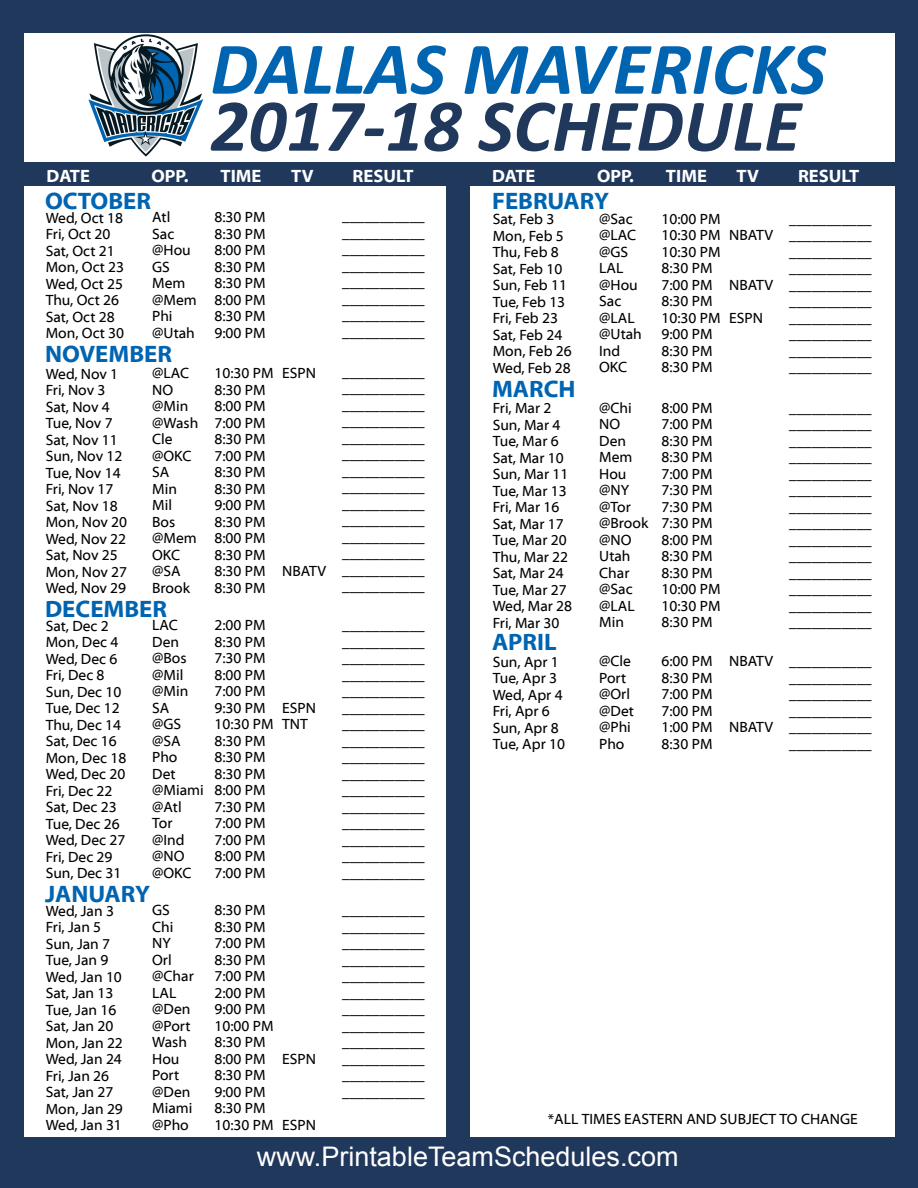
<style>
.page{position:relative;width:918px;height:1188px;background:#fff}
.page>*{position:absolute;margin:0;border:0;box-sizing:border-box;transform-origin:0 0}
.t1{font:italic 700 75px "Calibri";color:#0064b1}
.t2{font:italic 700 75px "Calibri";color:#20385b}
.t3{font:27px "Arial";color:#fff}
.t4{font:700 24px "Myriad Web Pro";color:#0064b1}
.t5{font:700 18px "Myriad Web Pro";color:#fff}
.t6{font:15px/16.5px "Myriad Web Pro";color:#000}
</style>
<div class="page">
<div style="left:0;top:1137px;width:918px;height:51px;background:#20385b"></div>
<div style="left:0;top:0;width:918px;height:33px;background:#20385b"></div>
<div style="left:0;top:162px;width:918px;height:24px;background:#20385b"></div>
<div style="left:0;top:20px;width:24px;height:1141px;background:#20385b"></div>
<div style="left:446px;top:180px;width:24px;height:981px;background:#20385b"></div>
<div style="left:896px;top:20px;width:22px;height:1141px;background:#20385b"></div>
<img style="left:89px;top:34px;width:114px;height:122px">
<h1 class="t1" style="left:210px;top:21px;width:617px">DALLAS MAVERICKS</h1>
<h1 class="t2" style="left:210px;top:78px;width:592px">2017-18 SCHEDULE</h1>
<p class="t5" style="left:46px;top:166px;width:45px">DATE</p>
<p class="t5" style="left:152px;top:166px;width:38px">OPP.</p>
<p class="t5" style="left:220px;top:166px;width:42px">TIME</p>
<p class="t5" style="left:291px;top:166px;width:24px">TV</p>
<p class="t5" style="left:353px;top:166px;width:63px">RESULT</p>
<p class="t5" style="left:492px;top:166px;width:45px">DATE</p>
<p class="t5" style="left:597px;top:166px;width:38px">OPP.</p>
<p class="t5" style="left:666px;top:166px;width:42px">TIME</p>
<p class="t5" style="left:736px;top:166px;width:24px">TV</p>
<p class="t5" style="left:798px;top:166px;width:63px">RESULT</p>
<h3 class="t4" style="left:45px;top:188px;width:108px">OCTOBER</h3>
<p class="t6" style="left:152px;top:209px;width:46px">Atl<br>Sac @Hou<br>GS<br>Mem @Mem<br>Phi @Utah</p>
<p class="t6" style="left:152px;top:365px;width:48px">@LAC<br>NO @Min @Wash<br>Cle @OKC<br>SA<br>Min<br>Mil<br>Bos @Mem<br>OKC @SA<br>Brook</p>
<p class="t6" style="left:152px;top:617px;width:53px">LAC<br>Den @Bos @Mil @Min<br>SA<br>@GS @SA<br>Pho<br>Det @Miami @Atl<br>Tor @Ind @NO @OKC</p>
<p class="t6" style="left:152px;top:902px;width:43px">GS<br>Chi<br>NY<br>Orl @Char<br>LAL @Den @Port<br>Wash<br>Hou<br>Port @Den<br>Miami @Pho</p>
<p class="t6" style="left:46px;top:210px;width:80px">Wed, Oct 18<br>Fri, Oct 20<br>Sat, Oct 21<br>Mon, Oct 23<br>Wed, Oct 25<br>Thu, Oct 26<br>Sat, Oct 28<br>Mon, Oct 30</p>
<h3 class="t4" style="left:45px;top:341px;width:129px">NOVEMBER</h3>
<p class="t6" style="left:46px;top:366px;width:83px">Wed, Nov 1<br>Fri, Nov 3<br>Sat, Nov 4<br>Tue, Nov 7<br>Sat, Nov 11<br>Sun, Nov 12<br>Tue, Nov 14<br>Fri, Nov 17<br>Sat, Nov 18<br>Mon, Nov 20<br>Wed, Nov 22<br>Sat, Nov 25<br>Mon, Nov 27<br>Wed, Nov 29</p>
<h3 class="t4" style="left:45px;top:596px;width:124px">DECEMBER</h3>
<p class="t6" style="left:46px;top:618px;width:82px">Sat, Dec 2<br>Mon, Dec 4<br>Wed, Dec 6<br>Fri, Dec 8<br>Sun, Dec 10<br>Tue, Dec 12<br>Thu, Dec 14<br>Sat, Dec 16<br>Mon, Dec 18<br>Wed, Dec 20<br>Fri, Dec 22<br>Sat, Dec 23<br>Tue, Dec 26<br>Wed, Dec 27<br>Fri, Dec 29<br>Sun, Dec 31</p>
<p class="t6" style="left:46px;top:903px;width:79px">Wed, Jan 3<br>Fri, Jan 5<br>Sun, Jan 7<br>Tue, Jan 9<br>Wed, Jan 10<br>Sat, Jan 13<br>Tue, Jan 16<br>Sat, Jan 20<br>Mon, Jan 22<br>Wed, Jan 24<br>Fri, Jan 26<br>Sat, Jan 27<br>Mon, Jan 29<br>Wed, Jan 31</p>
<h3 class="t4" style="left:45px;top:881px;width:107px">JANUARY</h3>
<p class="t6" style="left:214px;top:210px;width:53px;text-align:justify">8:30 PM 8:30 PM 8:00 PM 8:30 PM 8:30 PM 8:00 PM 8:30 PM 9:00 PM</p>
<p class="t6" style="left:214px;top:366px;width:61px">10:30 PM<br>8:30 PM<br>8:00 PM<br>7:00 PM<br>8:30 PM<br>7:00 PM<br>8:30 PM<br>8:30 PM<br>9:00 PM<br>8:30 PM<br>8:00 PM<br>8:30 PM<br>8:30 PM<br>8:30 PM</p>
<p class="t6" style="left:214px;top:618px;width:61px">2:00 PM<br>8:30 PM<br>7:30 PM<br>8:00 PM<br>7:00 PM<br>9:30 PM<br>10:30 PM<br>8:30 PM<br>8:30 PM<br>8:30 PM<br>8:00 PM<br>7:30 PM<br>7:00 PM<br>7:00 PM<br>8:00 PM<br>7:00 PM</p>
<p class="t6" style="left:214px;top:903px;width:61px">8:30 PM<br>8:30 PM<br>7:00 PM<br>8:30 PM<br>7:00 PM<br>2:00 PM<br>9:00 PM<br>10:00 PM<br>8:30 PM<br>8:00 PM<br>8:30 PM<br>9:00 PM<br>8:30 PM<br>10:30 PM</p>
<p class="t6" style="left:282px;top:365px;width:35px">ESPN</p>
<p class="t6" style="left:282px;top:563px;width:46px">NBATV</p>
<p class="t6" style="left:282px;top:700px;width:35px">ESPN<br>TNT</p>
<p class="t6" style="left:282px;top:1051px;width:35px">ESPN</p>
<p class="t6" style="left:282px;top:1117px;width:35px">ESPN</p>
<p class="t6" style="left:342px;top:208px;width:84px;text-align:justify">___________ ___________ ___________ ___________ ___________ ___________ ___________ ___________</p>
<p class="t6" style="left:342px;top:364px;width:84px;text-align:justify">___________ ___________ ___________ ___________ ___________ ___________ ___________ ___________ ___________ ___________ ___________ ___________ ___________ ___________</p>
<p class="t6" style="left:342px;top:617px;width:84px;text-align:justify">___________ ___________ ___________ ___________ ___________ ___________ ___________ ___________ ___________ ___________ ___________ ___________ ___________ ___________ ___________ ___________</p>
<p class="t6" style="left:342px;top:902px;width:84px;text-align:justify">___________ ___________ ___________ ___________ ___________ ___________ ___________ ___________ ___________ ___________ ___________ ___________</p>
<h3 class="t4" style="left:492px;top:188px;width:119px">FEBRUARY</h3>
<p class="t6" style="left:493px;top:211px;width:81px">Sat, Feb 3<br>Mon, Feb 5<br>Thu, Feb 8<br>Sat, Feb 10<br>Sun, Feb 11<br>Tue, Feb 13<br>Fri, Feb 23<br>Sat, Feb 24<br>Mon, Feb 26<br>Wed, Feb 28</p>
<p class="t6" style="left:493px;top:400px;width:81px">Fri, Mar 2<br>Sun, Mar 4<br>Tue, Mar 6<br>Sat, Mar 10<br>Sun, Mar 11<br>Tue, Mar 13<br>Fri, Mar 16<br>Sat, Mar 17<br>Tue, Mar 20<br>Thu, Mar 22<br>Sat, Mar 24<br>Tue, Mar 27<br>Wed, Mar 28<br>Fri, Mar 30</p>
<p class="t6" style="left:493px;top:654px;width:74px">Sun, Apr 1<br>Tue, Apr 3<br>Wed, Apr 4<br>Fri, Apr 6<br>Sun, Apr 8<br>Tue, Apr 10</p>
<h3 class="t4" style="left:492px;top:376px;width:85px">MARCH</h3>
<h3 class="t4" style="left:492px;top:629px;width:66px">APRIL</h3>
<p class="t6" style="left:599px;top:211px;width:44px">@Sac @LAC @GS<br>LAL @Hou<br>Sac @LAL @Utah<br>Ind<br>OKC</p>
<p class="t6" style="left:599px;top:400px;width:51px">@Chi<br>NO<br>Den<br>Mem<br>Hou @NY @Tor @Brook @NO<br>Utah<br>Char @Sac @LAL<br>Min</p>
<p class="t6" style="left:599px;top:653px;width:36px">@Cle<br>Port @Orl @Det @Phi<br>Pho</p>
<p class="t6" style="left:661px;top:211px;width:61px">10:00 PM<br>10:30 PM<br>10:30 PM<br>8:30 PM<br>7:00 PM<br>8:30 PM<br>10:30 PM<br>9:00 PM<br>8:30 PM<br>8:30 PM</p>
<p class="t6" style="left:661px;top:400px;width:61px">8:00 PM<br>7:00 PM<br>8:30 PM<br>8:30 PM<br>7:00 PM<br>7:30 PM<br>7:30 PM<br>7:30 PM<br>8:00 PM<br>8:30 PM<br>8:30 PM<br>10:00 PM<br>10:30 PM<br>8:30 PM</p>
<p class="t6" style="left:661px;top:654px;width:53px;text-align:justify">6:00 PM 8:30 PM 7:00 PM 7:00 PM 1:00 PM 8:30 PM</p>
<p class="t6" style="left:729px;top:227px;width:46px">NBATV</p>
<p class="t6" style="left:729px;top:277px;width:46px">NBATV</p>
<p class="t6" style="left:729px;top:310px;width:35px">ESPN</p>
<p class="t6" style="left:729px;top:653px;width:46px">NBATV</p>
<p class="t6" style="left:729px;top:719px;width:46px">NBATV</p>
<p class="t6" style="left:789px;top:211px;width:84px;text-align:justify">___________ ___________ ___________ ___________ ___________ ___________ ___________ ___________ ___________ ___________</p>
<p class="t6" style="left:789px;top:400px;width:84px;text-align:justify">___________ ___________ ___________ ___________ ___________ ___________ ___________ ___________ ___________ ___________ ___________ ___________ ___________ ___________</p>
<p class="t6" style="left:789px;top:653px;width:84px;text-align:justify">___________ ___________ ___________ ___________ ___________ ___________</p>
<p class="t6" style="left:548px;top:1112px;width:311px">*ALL TIMES EASTERN AND SUBJECT TO CHANGE</p>
<h2 class="t3" style="left:257px;top:1139px;width:423px">www.PrintableTeamSchedules.com</h2>
</div>
